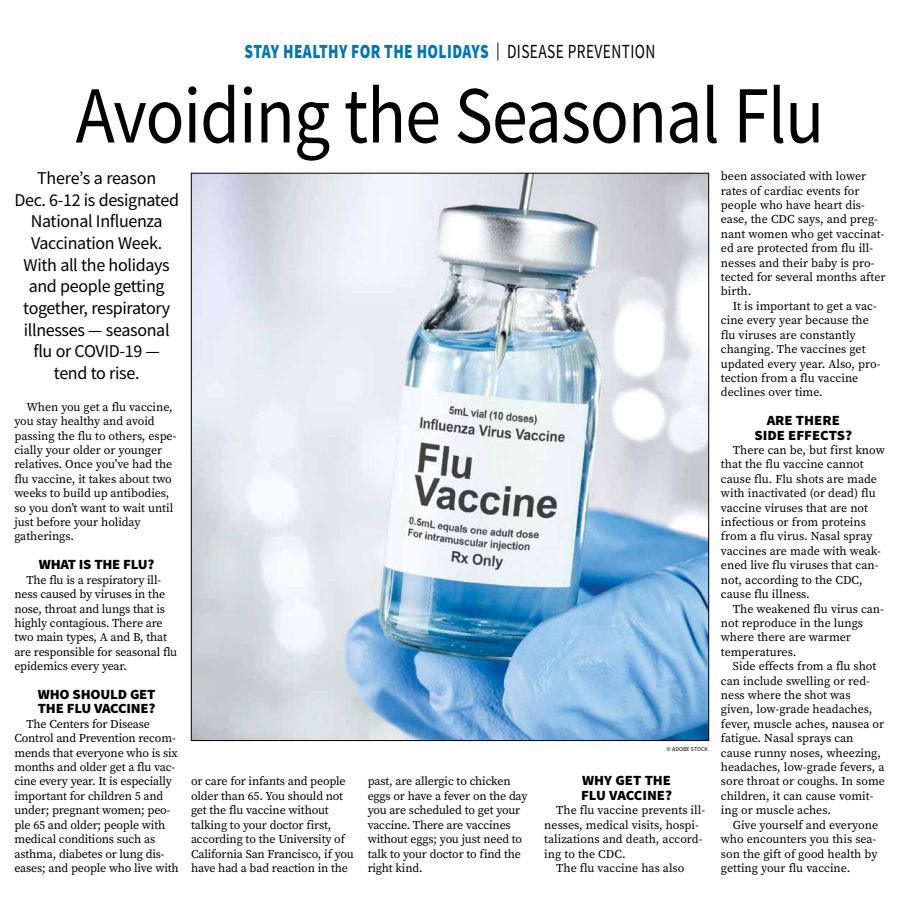
<style>
.page{position:relative;width:900px;height:908px;background:#fff}
.page>*{position:absolute;margin:0;border:0;box-sizing:border-box;transform-origin:0 0}
.t1{font:81px "Source Sans Pro";letter-spacing:-.015em;color:#000;scale:.89 1}
.t2{font:900 20px "Source Sans Pro";letter-spacing:.025em;color:#0077b1;scale:.77 1}
.t3{font:18px/21.6px "Source Sans Pro";letter-spacing:-.02em;color:#000;text-align:center}
.t4{font:900 14px/14.4px "Source Sans Pro";letter-spacing:-.015em;color:#000;scale:1.05 1}
.t5{font:12px/14.4px "Source Serif Pro";letter-spacing:-.01em;color:#000}
.t6{font:6px "Source Sans Pro";color:#000}
.s1{font-weight:400;font-size:18px;color:#000}
.s2{font-weight:400;color:#000}
</style>
<div class="page">
<img style="left:193px;top:175px;width:514px;height:563px">
<h2 class="t2" style="left:245px;top:38px;width:535px">STAY HEALTHY FOR THE HOLIDAYS <span class="s1">|</span> <span class="s2">DISEASE PREVENTION</span></h2>
<h1 class="t1" style="left:76px;top:64px;width:843px">Avoiding the Seasonal Flu</h1>
<h3 class="t3" style="left:14px;top:167px;width:166px">There’s a reason<br>Dec. 6-12 is designated<br>National Influenza<br>Vaccination Week.<br>With all the holidays and people getting together, respiratory illnesses — seasonal flu or COVID-19 —<br>tend to rise.</h3>
<p class="t5" style="left:721px;top:169px;width:166px">been associated with lower rates of cardiac events for people who have heart dis&shy;ease, the CDC says, and preg&shy;nant women who get vaccinat&shy;ed are protected from flu ill&shy;nesses and their baby is pro&shy;tected for several months after birth.</p>
<p class="t5" style="left:721px;top:298px;width:161px;text-indent:12px">It is important to get a vac&shy;cine every year because the flu viruses are constantly changing. The vaccines get updated every year. Also, pro&shy;tection from a flu vaccine declines over time.</p>
<p class="t4" style="left:754px;top:413px;width:95px;text-align:center">ARE THERE<br>SIDE EFFECTS?</p>
<p class="t5" style="left:721px;top:442px;width:166px;text-indent:12px">There can be, but first know that the flu vaccine cannot cause flu. Flu shots are made with inactivated (or dead) flu vaccine viruses that are not infectious or from proteins from a flu virus. Nasal spray vaccines are made with weak&shy;ened live flu viruses that can&shy;not, according to the CDC, cause flu illness.</p>
<p class="t5" style="left:721px;top:601px;width:164px;text-indent:12px">The weakened flu virus can&shy;not reproduce in the lungs where there are warmer temperatures.</p>
<p class="t5" style="left:721px;top:658px;width:166px;text-indent:12px">Side effects from a flu shot can include swelling or red&shy;ness where the shot was given, low-grade headaches, fever, muscle aches, nausea or fatigue. Nasal sprays can cause runny noses, wheezing, headaches, low-grade fevers, a sore throat or coughs. In some children, it can cause vomit&shy;ing or muscle aches.</p>
<p class="t5" style="left:721px;top:817px;width:159px;text-indent:12px">Give yourself and everyone who encounters you this sea&shy;son the gift of good health by getting your flu vaccine.</p>
<p class="t5" style="left:14px;top:399px;width:164px;text-indent:12px">When you get a flu vaccine, you stay healthy and avoid passing the flu to others, espe&shy;cially your older or younger relatives. Once you’ve had the flu vaccine, it takes about two weeks to build up antibodies, so you don’t want to wait until just before your holiday gatherings.</p>
<p class="t4" style="left:39px;top:557px;width:112px">WHAT IS THE FLU?</p>
<p class="t5" style="left:14px;top:572px;width:164px;text-indent:12px">The flu is a respiratory ill&shy;ness caused by viruses in the nose, throat and lungs that is highly contagious. There are two main types, A and B, that are responsible for seasonal flu epidemics every year.</p>
<p class="t4" style="left:38px;top:686px;width:114px">WHO SHOULD GET<br>THE FLU VACCINE?</p>
<p class="t5" style="left:14px;top:716px;width:166px;text-indent:12px">The Centers for Disease<br>Control and Prevention recom&shy;mends that everyone who is six months and older get a flu vac&shy;cine every year. It is especially important for children 5 and under; pregnant women; peo&shy;ple 65 and older; people with medical conditions such as asthma, diabetes or lung dis&shy;eases; and people who live with</p>
<p class="t6" style="left:666px;top:745px;width:43px">© ADOBE STOCK</p>
<p class="t5" style="left:191px;top:774px;width:164px">or care for infants and people older than 65. You should not get the flu vaccine without talking to your doctor first, according to the University of<br>California San Francisco, if you have had a bad reaction in the</p>
<p class="t5" style="left:368px;top:774px;width:161px">past, are allergic to chicken eggs or have a fever on the day you are scheduled to get your vaccine. There are vaccines without eggs; you just need to talk to your doctor to find the right kind.</p>
<p class="t4" style="left:581px;top:773px;width:88px">WHY GET THE<br>FLU VACCINE?</p>
<p class="t5" style="left:556px;top:802px;width:150px">The flu vaccine prevents ill-</p>
<p class="t5" style="left:544px;top:817px;width:156px">nesses, medical visits, hospi-</p>
<p class="t5" style="left:544px;top:831px;width:160px">talizations and death, accord-</p>
<p class="t5" style="left:544px;top:846px;width:83px">ing to the CDC.</p>
<p class="t5" style="left:556px;top:860px;width:130px">The flu vaccine has also</p>
</div>
